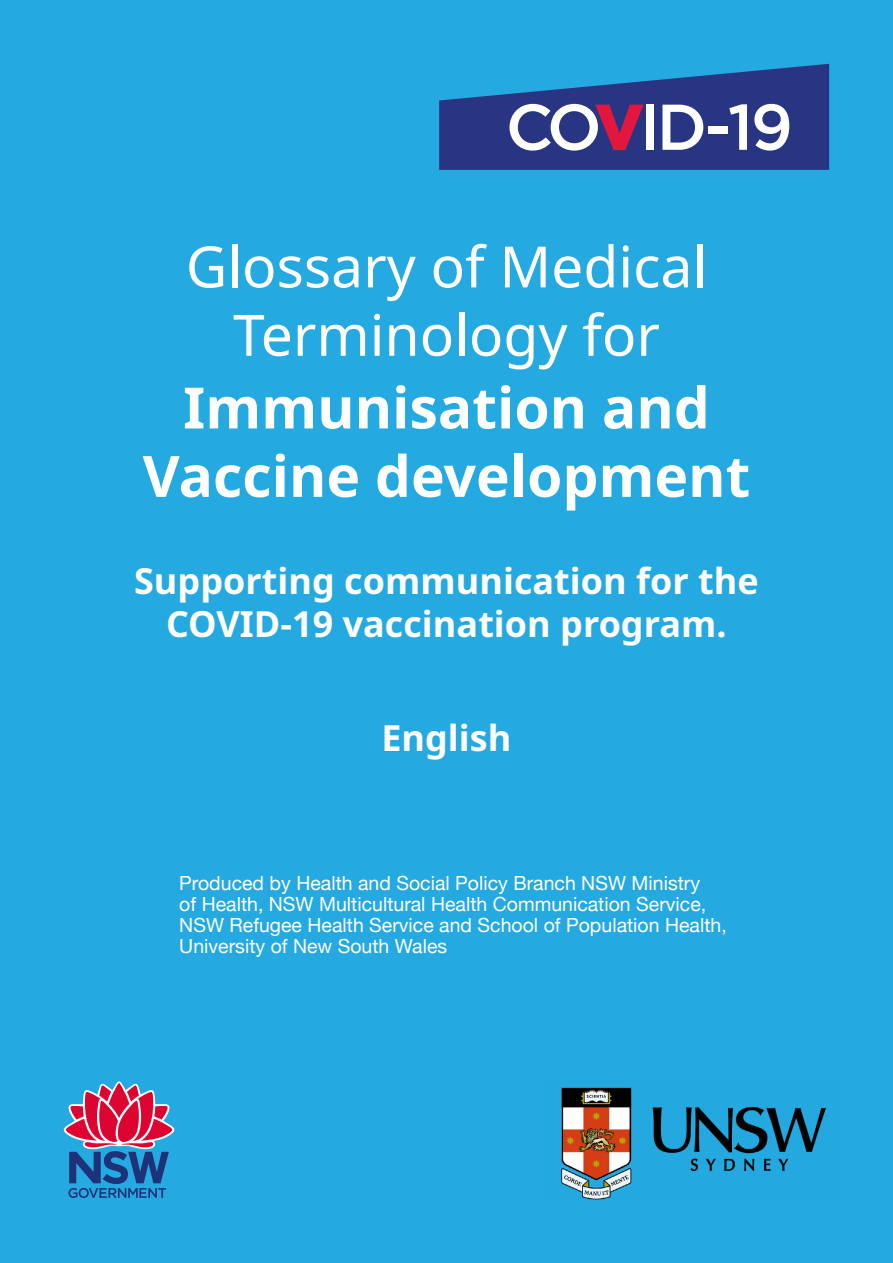
<style>
.page{position:relative;width:893px;height:1263px;background:#25a9e1}
.page>*{position:absolute;margin:0;border:0;box-sizing:border-box;transform-origin:0 0}
.Cover_H2{font:700 57px/68.4px "Noto Sans";color:#fff;text-align:center}
.Cover_H1{font:57px/68.4px "Noto Sans";color:#fff;text-align:center}
.Cover_H3{font:700 36px/43.2px "Noto Sans";color:#fff;text-align:center}
.Eng_Text{font:19.5px/21px "Helvetica Neue";color:#fff}
</style>
<div class="page">
<svg style="left:439px;top:64px;width:390px;height:106px"></svg>
<img style="left:561px;top:1087px;width:266px;height:113px">
<svg style="left:64px;top:1081px;width:110px;height:117px"></svg>
<p class="Cover_H1" style="left:186px;top:234px;width:523px">Glossary of Medical<br>Terminology for</p>
<p class="Cover_H2" style="left:143px;top:375px;width:609px">Immunisation and<br>Vaccine development</p>
<p class="Cover_H3" style="left:134px;top:560px;width:626px">Supporting communication for the<br>COVID-19 vaccination program.</p>
<p class="Cover_H3" style="left:381px;top:717px;width:132px">English</p>
<p class="Eng_Text" style="left:179px;top:873px;width:549px">Produced by Health and Social Policy Branch NSW Ministry<br>of Health, NSW Multicultural Health Communication Service, NSW Refugee Health Service and School of Population Health, University of New South Wales</p>
</div>
